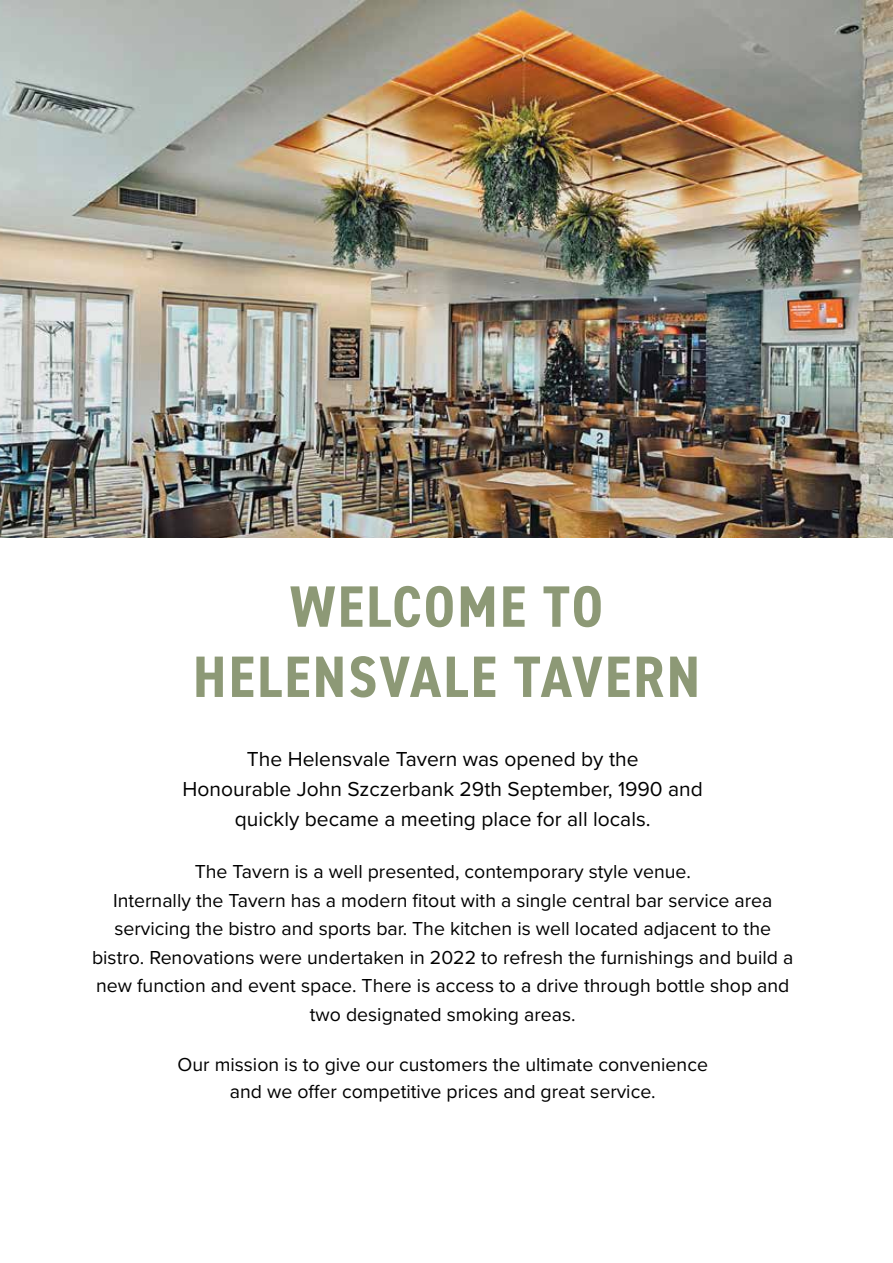
<style>
.page{position:relative;width:893px;height:1263px;background:#fff}
.page>*{position:absolute;margin:0;border:0;box-sizing:border-box;transform-origin:0 0}
.t1{font:700 condensed 58.5px/70.2px "DIN2014";letter-spacing:.04em;color:#8d9976;text-align:center}
.t2{font:21px/30px "Proxima Nova";color:#000;text-align:center}
.t3{font:19.5px/28.5px "Proxima Nova";color:#000;text-align:center}
</style>
<div class="page">
<img style="left:0;top:0;width:893px;height:538px">
<h1 class="t1" style="left:193px;top:571px;width:508px">WELCOME TO<br>HELENSVALE TAVERN</h1>
<p class="t2" style="left:183px;top:743px;width:522px">The Helensvale Tavern was opened by the<br>Honourable John Szczerbank 29th September, 1990 and quickly became a meeting place for all locals.</p>
<p class="t3" style="left:92px;top:856px;width:703px">The Tavern is a well presented, contemporary style venue.<br>Internally the Tavern has a modern fitout with a single central bar service area servicing the bistro and sports bar. The kitchen is well located adjacent to the bistro. Renovations were undertaken in 2022 to refresh the furnishings and build a new function and event space. There is access to a drive through bottle shop and two designated smoking areas.</p>
<p class="t3" style="left:178px;top:1050px;width:532px;line-height:27px">Our mission is to give our customers the ultimate convenience and we offer competitive prices and great service.</p>
</div>
